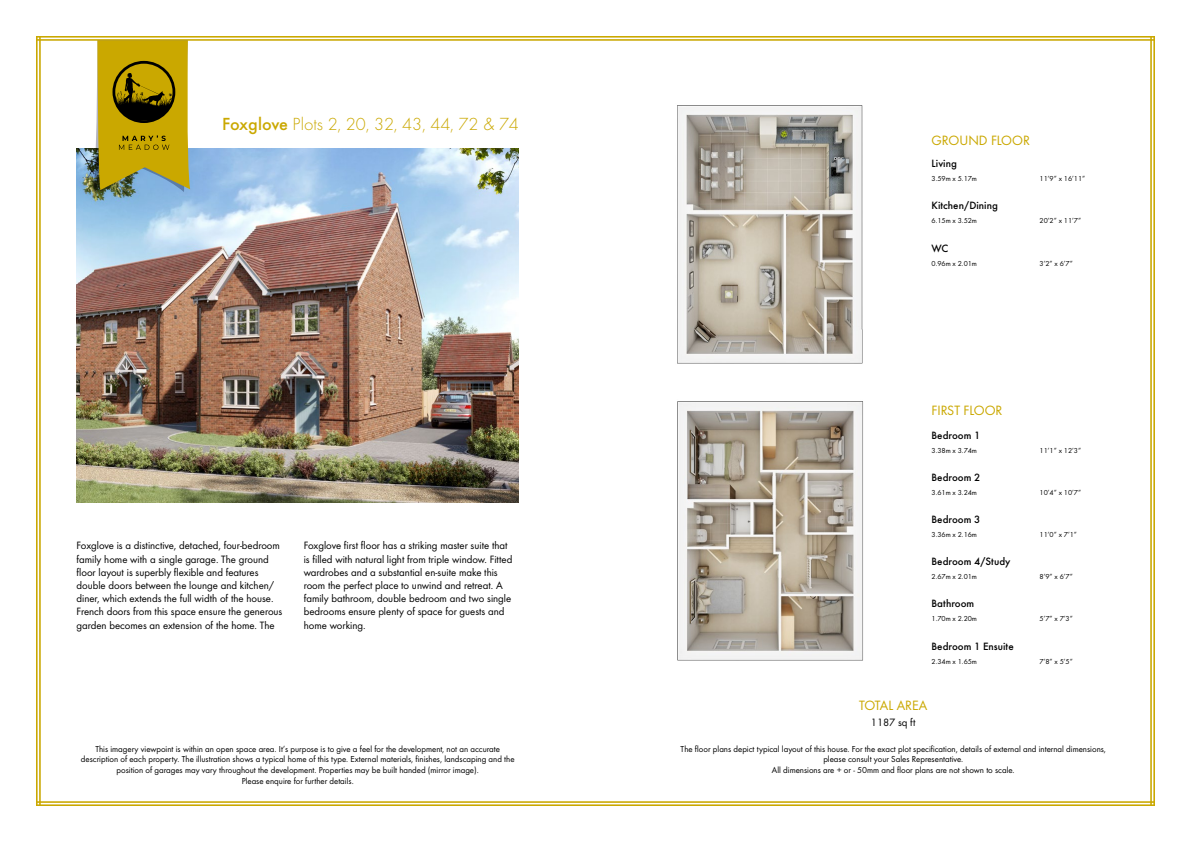
<style>
.page{position:relative;width:1191px;height:842px;background:#fff}
.page>*{position:absolute;margin:0;border:0;box-sizing:border-box;transform-origin:0 0}
.t1{font:300 18.2px "Futura";color:#caa800}
.t2{font:14px "Futura Boo";color:#caa800}
.t3{font:11px/13.2px "Futura Boo";color:#000}
.t4{font:500 11px "Futura";color:#000}
.t5{font:9px/10.8px "Futura Boo";color:#000;text-align:center}
.t6{font:7.5px "Futura Boo";color:#000}
.s1{font-weight:500}
</style>
<div class="page">
<img style="left:77px;top:149px;width:442px;height:354px">
<img style="left:677px;top:105px;width:186px;height:259px">
<img style="left:677px;top:401px;width:186px;height:260px">
<hr style="left:36px;top:801px;width:1119px;height:2px;background:#caa800">
<hr style="left:36px;top:804px;width:1119px;height:2px;background:#caa800">
<hr style="left:36px;top:36px;width:1119px;height:2px;background:#caa800">
<hr style="left:36px;top:39px;width:1119px;height:2px;background:#caa800">
<hr style="left:1153px;top:36px;width:2px;height:770px;background:#caa800">
<hr style="left:1150px;top:36px;width:1px;height:770px;background:#caa800">
<hr style="left:39px;top:36px;width:2px;height:770px;background:#caa800">
<hr style="left:36px;top:36px;width:2px;height:770px;background:#caa800">
<svg style="left:94px;top:40px;width:96px;height:152px;background:#aa941a"></svg>
<h1 class="t1" style="left:222px;top:112px;width:298px"><span class="s1">Foxglove</span> Plots 2, 20, 32, 43, 44, 72 &amp; 74</h1>
<p class="t3" style="left:77px;top:538px;width:207px">Foxglove is a distinctive, detached, four-bedroom family home with a single garage. The ground floor layout is superbly flexible and features double doors between the lounge and kitchen/ diner, which extends the full width of the house.<br>French doors from this space ensure the generous garden becomes an extension of the home. The</p>
<p class="t3" style="left:304px;top:538px;width:210px">Foxglove first floor has a striking master suite that is filled with natural light from triple window. Fitted wardrobes and a substantial en-suite make this room the perfect place to unwind and retreat. A family bathroom, double bedroom and two single bedrooms ensure plenty of space for guests and home working.</p>
<p class="t2" style="left:931px;top:131px;width:100px">GROUND FLOOR</p>
<p class="t4" style="left:931px;top:155px;width:27px">Living</p>
<p class="t6" style="left:931px;top:174px;width:47px">3.59m x 5.17m</p>
<p class="t6" style="left:1039px;top:174px;width:47px">11’9” x 16’11”</p>
<p class="t4" style="left:931px;top:197px;width:68px">Kitchen/Dining</p>
<p class="t6" style="left:931px;top:216px;width:47px">6.15m x 3.52m</p>
<p class="t6" style="left:1039px;top:216px;width:43px">20’2” x 11’7”</p>
<p class="t4" style="left:931px;top:240px;width:18px">WC</p>
<p class="t6" style="left:931px;top:258px;width:47px">0.96m x 2.01m</p>
<p class="t6" style="left:1039px;top:258px;width:35px">3’2” x 6’7”</p>
<p class="t2" style="left:931px;top:401px;width:72px">FIRST FLOOR</p>
<p class="t4" style="left:931px;top:427px;width:50px">Bedroom 1</p>
<p class="t6" style="left:931px;top:445px;width:47px">3.38m x 3.74m</p>
<p class="t6" style="left:1039px;top:445px;width:43px">11’1” x 12’3”</p>
<p class="t4" style="left:931px;top:469px;width:50px">Bedroom 2</p>
<p class="t6" style="left:931px;top:487px;width:47px">3.61m x 3.24m</p>
<p class="t6" style="left:1039px;top:487px;width:43px">10’4” x 10’7”</p>
<p class="t4" style="left:931px;top:511px;width:50px">Bedroom 3</p>
<p class="t6" style="left:931px;top:529px;width:47px">3.36m x 2.16m</p>
<p class="t6" style="left:1039px;top:529px;width:39px">11’0” x 7’1”</p>
<p class="t4" style="left:931px;top:553px;width:80px">Bedroom 4/Study</p>
<p class="t6" style="left:931px;top:571px;width:47px">2.67m x 2.01m</p>
<p class="t6" style="left:1039px;top:571px;width:35px">8’9” x 6’7”</p>
<p class="t4" style="left:931px;top:595px;width:44px">Bathroom</p>
<p class="t6" style="left:931px;top:613px;width:47px">1.70m x 2.20m</p>
<p class="t6" style="left:1039px;top:613px;width:35px">5’7” x 7’3”</p>
<p class="t4" style="left:931px;top:638px;width:84px">Bedroom 1 Ensuite</p>
<p class="t6" style="left:931px;top:656px;width:47px">2.34m x 1.65m</p>
<p class="t6" style="left:1039px;top:656px;width:35px">7’8” x 5’5”</p>
<p class="t2" style="left:859px;top:696px;width:70px">TOTAL AREA</p>
<p class="t3" style="left:871px;top:716px;width:46px">1187 sq ft</p>
<p class="t5" style="left:81px;top:743px;width:435px">This imagery viewpoint is within an open space area. It’s purpose is to give a feel for the development, not an accurate description of each property. The illustration shows a typical home of this type. External materials, finishes, landscaping and the position of garages may vary throughout the development. Properties may be built handed (mirror image).<br>Please enquire for further details.</p>
<p class="t5" style="left:680px;top:743px;width:427px">The floor plans depict typical layout of this house. For the exact plot specification, details of external and internal dimensions, please consult your Sales Representative.<br>All dimensions are + or - 50mm and floor plans are not shown to scale.</p>
</div>
